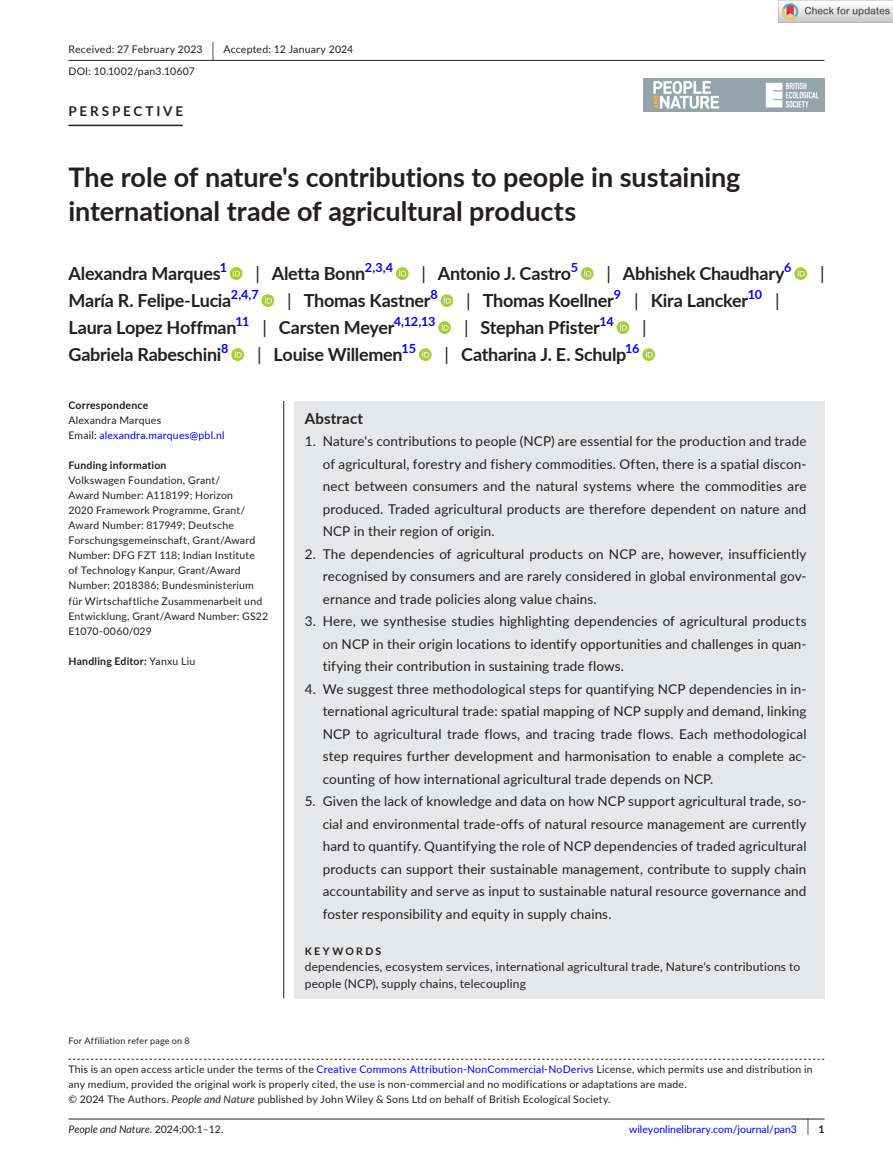
<style>
.page{position:relative;width:893px;height:1174px;background:#fff}
.page>*{position:absolute;margin:0;border:0;box-sizing:border-box;transform-origin:0 0}
.t1{font:700 27px/34.5px "Lato";letter-spacing:-.005em;color:#231f20}
.t2{font:700 18px "Lato";letter-spacing:-.015em;color:#231f20}
.t3{font:18px "Lato";color:#231f20}
.t4{font:700 15px "Lato";letter-spacing:.015em;color:#231f20}
.t5{font:13.5px/22.5px "Lato";letter-spacing:.01em;color:#231f20;text-align:justify}
.t6{font:700 13.5px "Lato";letter-spacing:.21em;color:#231f20}
.t7{font:700 12.6px "Lato";letter-spacing:-.03em;color:#00f}
.t8{font:12px/16.5px "Lato";letter-spacing:.015em;color:#231f20}
.t9{font:10.5px/15px "Lato";letter-spacing:.02em;color:#231f20}
.t10{font:10.5px/15px "Lato";letter-spacing:.015em;color:#00f}
.t11{font:700 10.5px "Lato";letter-spacing:.02em;color:#231f20}
.t12{font:italic 10.5px "Lato";color:#231f20}
.t13{font:700 10.5px "Lato";letter-spacing:.22em;color:#231f20}
.t14{font:9px "Lato";letter-spacing:.02em;color:#231f20}
.s1{font-size:19.65px}
.s2{font-weight:400}
.s3{color:#231f20}
.s4{color:#00f}
.s5{font-style:italic}
.s6{font-style:normal}
.s7{font-size:17.4px;color:#231f20}
.s8{font-weight:700;color:#231f20}
</style>
<div class="page">
<hr style="left:68px;top:1118px;width:756px;height:1px;background:#231f20">
<img style="left:644px;top:79px;width:180px;height:33px">
<hr style="left:68px;top:60px;width:756px;height:1px;background:#231f20">
<hr style="left:68px;top:125px;width:115px;height:1px;background:#231f20">
<svg style="left:230px;top:267px;width:13px;height:13px"></svg>
<svg style="left:233px;top:269px;width:7px;height:7px"></svg>
<svg style="left:396px;top:267px;width:13px;height:13px"></svg>
<svg style="left:399px;top:269px;width:7px;height:7px"></svg>
<svg style="left:581px;top:267px;width:13px;height:13px"></svg>
<svg style="left:584px;top:269px;width:7px;height:7px"></svg>
<svg style="left:794px;top:267px;width:13px;height:13px"></svg>
<svg style="left:798px;top:269px;width:7px;height:7px"></svg>
<svg style="left:261px;top:294px;width:13px;height:13px"></svg>
<svg style="left:265px;top:296px;width:7px;height:7px"></svg>
<svg style="left:441px;top:294px;width:12px;height:13px"></svg>
<svg style="left:444px;top:296px;width:7px;height:7px"></svg>
<svg style="left:438px;top:321px;width:13px;height:13px"></svg>
<svg style="left:442px;top:323px;width:7px;height:7px"></svg>
<svg style="left:616px;top:321px;width:13px;height:13px"></svg>
<svg style="left:620px;top:323px;width:7px;height:7px"></svg>
<svg style="left:231px;top:348px;width:13px;height:13px"></svg>
<svg style="left:235px;top:350px;width:7px;height:7px"></svg>
<svg style="left:419px;top:348px;width:13px;height:13px"></svg>
<svg style="left:422px;top:350px;width:7px;height:7px"></svg>
<svg style="left:642px;top:348px;width:13px;height:13px"></svg>
<svg style="left:646px;top:350px;width:7px;height:7px"></svg>
<svg style="left:68px;top:1058px;width:756px;height:1px"></svg>
<div style="left:294px;top:401px;width:530px;height:597px;background:#e6e7e9"></div>
<hr style="left:283px;top:401px;width:1px;height:597px;background:#231f20">
<img style="left:779px;top:0;width:114px;height:23px">
<p class="t9" style="left:68px;top:38px;width:286px;line-height:21.8px">Received: 27 February 2023 <span class="s1">|</span> Accepted: 12 January 2024<br>DOI: 10.1002/pan3.10607</p>
<p class="t6" style="left:68px;top:101px;width:116px">PERSPECTIVE</p>
<h1 class="t1" style="left:68px;top:159px;width:673px">The role of nature's contributions to people in sustaining international trade of agricultural products</h1>
<h2 class="t2" style="left:68px;top:260px;width:154px">Alexandra Marques</h2>
<p class="t7" style="left:220px;top:258px;width:9px">1</p>
<h2 class="t2" style="left:255px;top:260px;width:111px"><span class="s2">|</span> Aletta Bonn</h2>
<p class="t7" style="left:365px;top:258px;width:30px">2,3,4</p>
<h2 class="t2" style="left:422px;top:260px;width:151px"><span class="s2">|</span> Antonio J. Castro</h2>
<p class="t7" style="left:571px;top:258px;width:9px">5</p>
<h2 class="t2" style="left:606px;top:260px;width:180px"><span class="s2">|</span> Abhishek Chaudhary</h2>
<p class="t7" style="left:784px;top:258px;width:9px">6</p>
<h2 class="t3" style="left:820px;top:260px;width:6px">|</h2>
<h2 class="t2" style="left:68px;top:287px;width:164px">María R. Felipe-Lucia</h2>
<p class="t7" style="left:231px;top:285px;width:29px">2,4,7</p>
<h2 class="t2" style="left:287px;top:287px;width:145px"><span class="s2">|</span> Thomas Kastner</h2>
<p class="t7" style="left:430px;top:285px;width:9px">8</p>
<h2 class="t2" style="left:466px;top:287px;width:149px"><span class="s2">|</span> Thomas Koellner</h2>
<p class="t7" style="left:614px;top:285px;width:9px">9</p>
<h2 class="t2" style="left:634px;top:287px;width:115px"><span class="s2">|</span> Kira Lancker</h2>
<p class="t7" style="left:748px;top:285px;width:16px">10</p>
<h2 class="t3" style="left:775px;top:287px;width:6px">|</h2>
<h2 class="t2" style="left:68px;top:314px;width:170px">Laura Lopez Hoffman</h2>
<p class="t7" style="left:235px;top:312px;width:15px">11</p>
<h2 class="t2" style="left:262px;top:314px;width:134px"><span class="s2">|</span> Carsten Meyer</h2>
<p class="t7" style="left:394px;top:312px;width:43px">4,12,13</p>
<h2 class="t2" style="left:464px;top:314px;width:137px"><span class="s2">|</span> Stephan Pfister</h2>
<p class="t7" style="left:600px;top:312px;width:16px">14</p>
<h2 class="t3" style="left:642px;top:314px;width:6px">|</h2>
<h2 class="t2" style="left:68px;top:341px;width:154px">Gabriela Rabeschini</h2>
<p class="t7" style="left:221px;top:339px;width:9px">8</p>
<h2 class="t2" style="left:257px;top:341px;width:147px"><span class="s2">|</span> Louise Willemen</h2>
<p class="t7" style="left:402px;top:339px;width:16px">15</p>
<h2 class="t2" style="left:445px;top:341px;width:183px"><span class="s2">|</span> Catharina J. E. Schulp</h2>
<p class="t7" style="left:625px;top:339px;width:16px">16</p>
<p class="t11" style="left:68px;top:398px;width:81px">Correspondence</p>
<p class="t10" style="left:68px;top:412px;width:158px"><span class="s3">Alexandra Marques<br>Email:</span> alexandra.marques@pbl.nl</p>
<p class="t11" style="left:68px;top:458px;width:100px">Funding information</p>
<p class="t9" style="left:68px;top:472px;width:201px">Volkswagen Foundation, Grant/<br>Award Number: A118199; Horizon<br>2020 Framework Programme, Grant/ Award Number: 817949; Deutsche Forschungsgemeinschaft, Grant/Award Number: DFG FZT 118; Indian Institute<br>of Technology Kanpur, Grant/Award Number: 2018386; Bundesministerium für Wirtschaftliche Zusammenarbeit und Entwicklung, Grant/Award Number: GS22<br>E1070-0060/029</p>
<p class="t11" style="left:68px;top:653px;width:128px">Handling Editor: <span class="s2">Yanxu Liu</span></p>
<p class="t14" style="left:68px;top:1033px;width:123px">For Affiliation refer page on 8</p>
<p class="t4" style="left:305px;top:407px;width:60px">Abstract</p>
<p class="t5" style="left:323px;top:429px;width:485px;text-indent:-18px">1. Nature's contributions to people (NCP) are essential for the production and trade of agricultural, forestry and fishery commodities. Often, there is a spatial discon&shy;nect between consumers and the natural systems where the commodities are produced. Traded agricultural products are therefore dependent on nature and NCP in their region of origin.</p>
<p class="t5" style="left:323px;top:542px;width:485px;text-indent:-18px">2. The dependencies of agricultural products on NCP are, however, insufficiently recognised by consumers and are rarely considered in global environmental gov&shy;ernance and trade policies along value chains.</p>
<p class="t5" style="left:323px;top:609px;width:485px;text-indent:-18px">3. Here, we synthesise studies highlighting dependencies of agricultural products on NCP in their origin locations to identify opportunities and challenges in quan&shy;tifying their contribution in sustaining trade flows.</p>
<p class="t5" style="left:323px;top:677px;width:485px;text-indent:-18px">4. We suggest three methodological steps for quantifying NCP dependencies in in&shy;ternational agricultural trade: spatial mapping of NCP supply and demand, linking NCP to agricultural trade flows, and tracing trade flows. Each methodological step requires further development and harmonisation to enable a complete ac&shy;counting of how international agricultural trade depends on NCP.</p>
<p class="t5" style="left:323px;top:789px;width:485px;text-indent:-18px">5. Given the lack of knowledge and data on how NCP support agricultural trade, so&shy;cial and environmental trade-offs of natural resource management are currently hard to quantify. Quantifying the role of NCP dependencies of traded agricultural products can support their sustainable management, contribute to supply chain accountability and serve as input to sustainable natural resource governance and foster responsibility and equity in supply chains.</p>
<p class="t13" style="left:305px;top:943px;width:78px">KEYWORDS</p>
<p class="t8" style="left:305px;top:958px;width:497px">dependencies, ecosystem services, international agricultural trade, Nature's contributions to people (NCP), supply chains, telecoupling</p>
<p class="t9" style="left:68px;top:1061px;width:746px">This is an open access article under the terms of the <span class="s4">Creative Commons Attribution-NonCommercial-NoDerivs</span> License, which permits use and distribution in any medium, provided the original work is properly cited, the use is non-commercial and no modifications or adaptations are made.<br>© 2024 The Authors. <span class="s5">People and Nature</span> published by John Wiley &amp; Sons Ltd on behalf of British Ecological Society.</p>
<p class="t12" style="left:68px;top:1121px;width:157px">People and Nature. <span class="s6">2024;00:1–12.</span></p>
<p class="t10" style="left:629px;top:1121px;width:197px">wileyonlinelibrary.com/journal/pan3 <span class="s7">|</span> <span class="s8">1</span></p>
</div>
